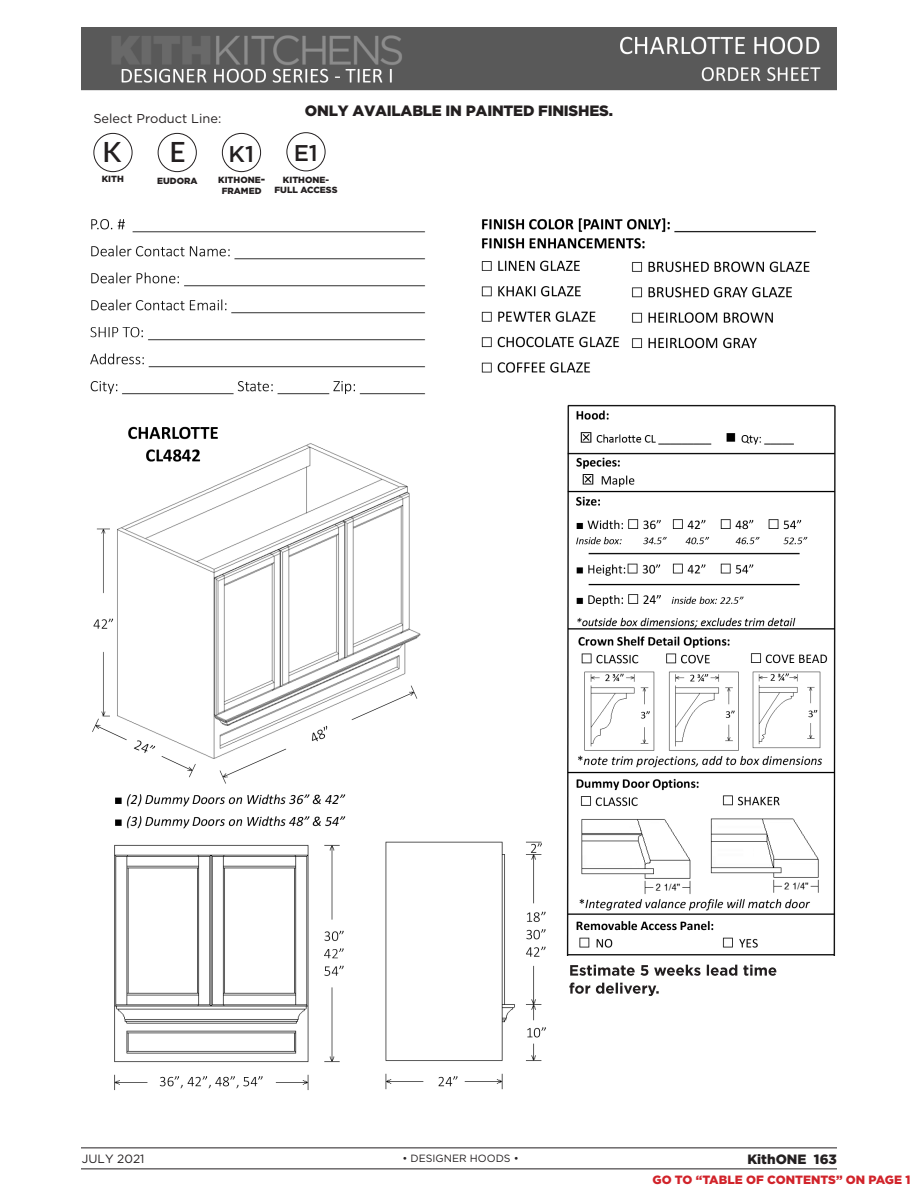
<style>
.page{position:relative;width:918px;height:1188px;background:#fff}
.page>*{position:absolute;margin:0;border:0;box-sizing:border-box;transform-origin:0 0}
.t1{font:600 27.9px "Lato";color:#231f20}
.t2{font:500 22.8px "Gotham";color:#231f20}
.t3{font:900 15px "Gotham";letter-spacing:-.015em;color:#231f20}
.t4{font:900 13.5px "Gotham";color:#231f20}
.t5{font:12.9px "Gotham";color:#231f20}
.t6{font:900 12px "Gotham";color:#d1232a}
.t7{font:12px "Gotham";color:#231f20}
.t8{font:10.5px "Gotham";color:#231f20}
.t9{font:900 8.85px "Gotham";color:#231f20}
.s1{font-size:10.65px}
</style>
<div class="page">
<hr style="left:81px;top:1148px;width:756px;height:1px;background:#231f20">
<hr style="left:81px;top:1168px;width:756px;height:1px;background:#231f20">
<img style="left:82px;top:27px;width:755px;height:64px">
<img style="left:90px;top:218px;width:746px;height:873px">
<div style="left:417px;top:403px;width:141px;height:59px;background:#fff"></div>
<div style="left:562px;top:956px;width:278px;height:154px;background:#fff"></div>
<svg style="left:569px;top:983px;width:90px;height:13px"></svg>
<svg style="left:570px;top:965px;width:206px;height:11px"></svg>
<div style="left:626px;top:357px;width:82px;height:21px;background:#fff"></div>
<div style="left:93px;top:133px;width:40px;height:39px;border:1px solid #231f20;border-radius:50%"></div>
<div style="left:158px;top:133px;width:39px;height:39px;border:1px solid #231f20;border-radius:50%"></div>
<div style="left:222px;top:133px;width:39px;height:39px;border:1px solid #231f20;border-radius:50%"></div>
<div style="left:286px;top:132px;width:40px;height:39px;border:1px solid #231f20;border-radius:50%"></div>
<p class="t3" style="left:305px;top:100px;width:310px">ONLY AVAILABLE IN PAINTED FINISHES.</p>
<p class="t5" style="left:93px;top:110px;width:129px">Select Product Line:</p>
<h1 class="t1" style="left:103px;top:132px;width:20px">K</h1>
<p class="t9" style="left:102px;top:173px;width:24px">KITH</p>
<h1 class="t1" style="left:170px;top:132px;width:18px">E</h1>
<p class="t9" style="left:157px;top:175px;width:42px">EUDORA</p>
<p class="t9" style="left:218px;top:174px;width:48px">KITHONE<span class="s1">-</span></p>
<p class="t9" style="left:222px;top:185px;width:41px">FRAMED</p>
<p class="t2" style="left:229px;top:139px;width:27px">K1</p>
<p class="t2" style="left:294px;top:138px;width:26px">E1</p>
<p class="t9" style="left:283px;top:173px;width:48px">KITHONE-</p>
<p class="t9" style="left:274px;top:184px;width:65px">FULL ACCESS</p>
<h3 class="t7" style="left:82px;top:1151px;width:64px">JULY 2021</h3>
<p class="t8" style="left:402px;top:1151px;width:118px">• DESIGNER HOODS •</p>
<h3 class="t4" style="left:747px;top:1150px;width:91px">KithONE 163</h3>
<h3 class="t6" style="left:652px;top:1172px;width:260px">GO TO “TABLE OF CONTENTS” ON PAGE 1</h3>
</div>
